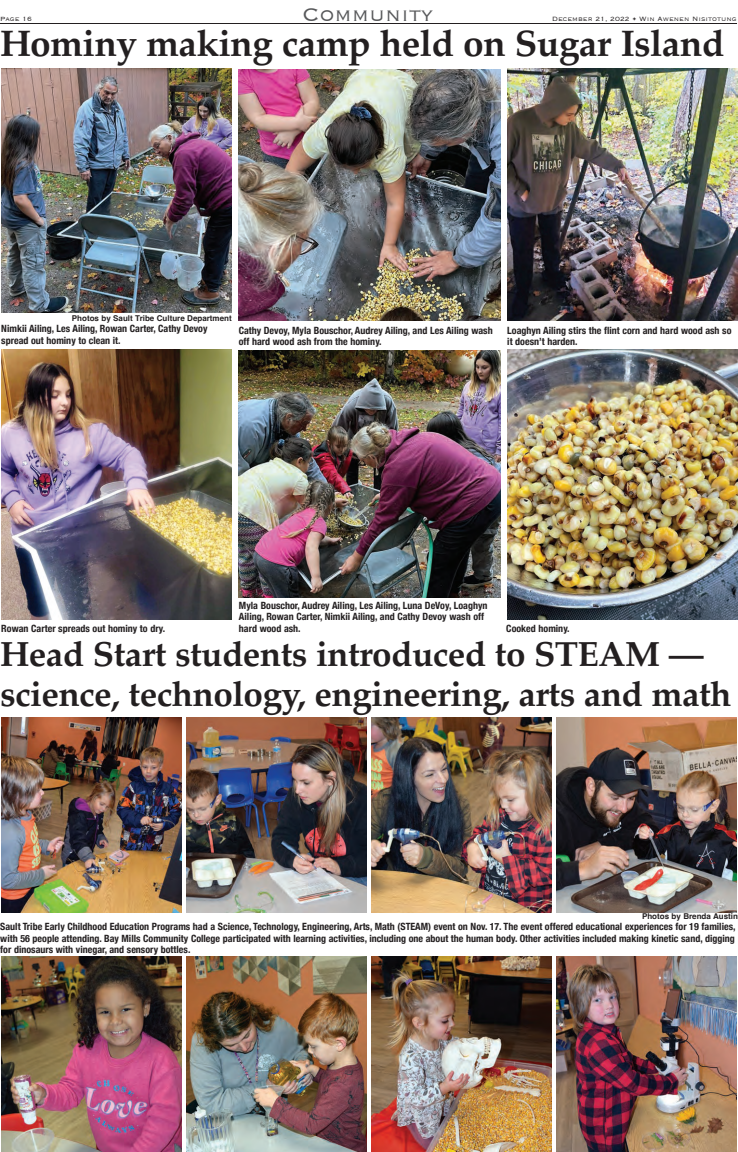
<style>
.page{position:relative;width:738px;height:1152px;background:#fff}
.page>*{position:absolute;margin:0;border:0;box-sizing:border-box;transform-origin:0 0}
.t1{font:700 37px "Palatino";letter-spacing:-.015em;color:#231f20}
.t2{font:700 35px/40.2px "Palatino";letter-spacing:-.015em;color:#231f20}
.t3{font:300 24px "Copperplate";color:#57585a}
.t4{font:700 condensed 10px/11.5px "Helvetica Neue";color:#231f20}
.t5{font:700 8px "Helvetica";color:#231f20}
.t6{font:300 8px "Copperplate";color:#231f20}
</style>
<div class="page">
<hr style="left:0;top:23px;width:737px;height:1px;background:#231f20">
<img style="left:1px;top:69px;width:231px;height:243px">
<img style="left:1px;top:350px;width:231px;height:270px">
<img style="left:239px;top:70px;width:261px;height:251px">
<img style="left:239px;top:350px;width:261px;height:248px">
<img style="left:507px;top:69px;width:231px;height:252px">
<img style="left:507px;top:350px;width:231px;height:270px">
<img style="left:2px;top:718px;width:180px;height:194px">
<img style="left:187px;top:718px;width:180px;height:194px">
<img style="left:372px;top:718px;width:180px;height:194px">
<img style="left:557px;top:718px;width:180px;height:194px">
<img style="left:2px;top:957px;width:180px;height:195px">
<img style="left:187px;top:957px;width:180px;height:195px">
<img style="left:372px;top:957px;width:180px;height:195px">
<img style="left:557px;top:957px;width:180px;height:195px">
<p class="t6" style="left:0;top:14px;width:34px">Page 16</p>
<h3 class="t3" style="left:303px;top:-1px;width:132px">Community</h3>
<p class="t6" style="left:552px;top:13px;width:186px">December 21, 2022 • Win Awenen Nisitotung</p>
<h1 class="t1" style="left:0;top:12px;width:726px">Hominy making camp held on Sugar Island</h1>
<p class="t5" style="left:72px;top:313px;width:161px">Photos by Sault Tribe Culture Department</p>
<p class="t4" style="left:1px;top:322px;width:208px">Nimkii Ailing, Les Ailing, Rowan Carter, Cathy Devoy spread out hominy to clean it.</p>
<p class="t4" style="left:239px;top:324px;width:256px">Cathy Devoy, Myla Bouschor, Audrey Ailing, and Les Ailing wash off hard wood ash from the hominy.</p>
<p class="t4" style="left:507px;top:324px;width:226px">Loaghyn Ailing stirs the flint corn and hard wood ash so it doesn’t harden.</p>
<p class="t4" style="left:239px;top:599px;width:250px">Myla Bouschor, Audrey Ailing, Les Ailing, Luna DeVoy, Loaghyn<br>Ailing, Rowan Carter, Nimkii Ailing, and Cathy Devoy wash off hard wood ash.</p>
<p class="t4" style="left:506px;top:622px;width:65px">Cooked hominy.</p>
<h2 class="t2" style="left:0;top:633px;width:733px">Head Start students introduced to STEAM — science, technology, engineering, arts and math</h2>
<p class="t4" style="left:1px;top:622px;width:165px">Rowan Carter spreads out hominy to dry.</p>
<p class="t5" style="left:642px;top:911px;width:97px">Photos by Brenda Austin</p>
<p class="t4" style="left:0;top:920px;width:737px;text-align:justify">Sault Tribe Early Childhood Education Programs had a Science, Technology, Engineering, Arts, Math (STEAM) event on Nov. 17. The event offered educational experiences for 19 families, with 56 people attending. Bay Mills Community College participated with learning activities, including one about the human body. Other activities included making kinetic sand, digging for dinosaurs with vinegar, and sensory bottles.</p>
</div>
